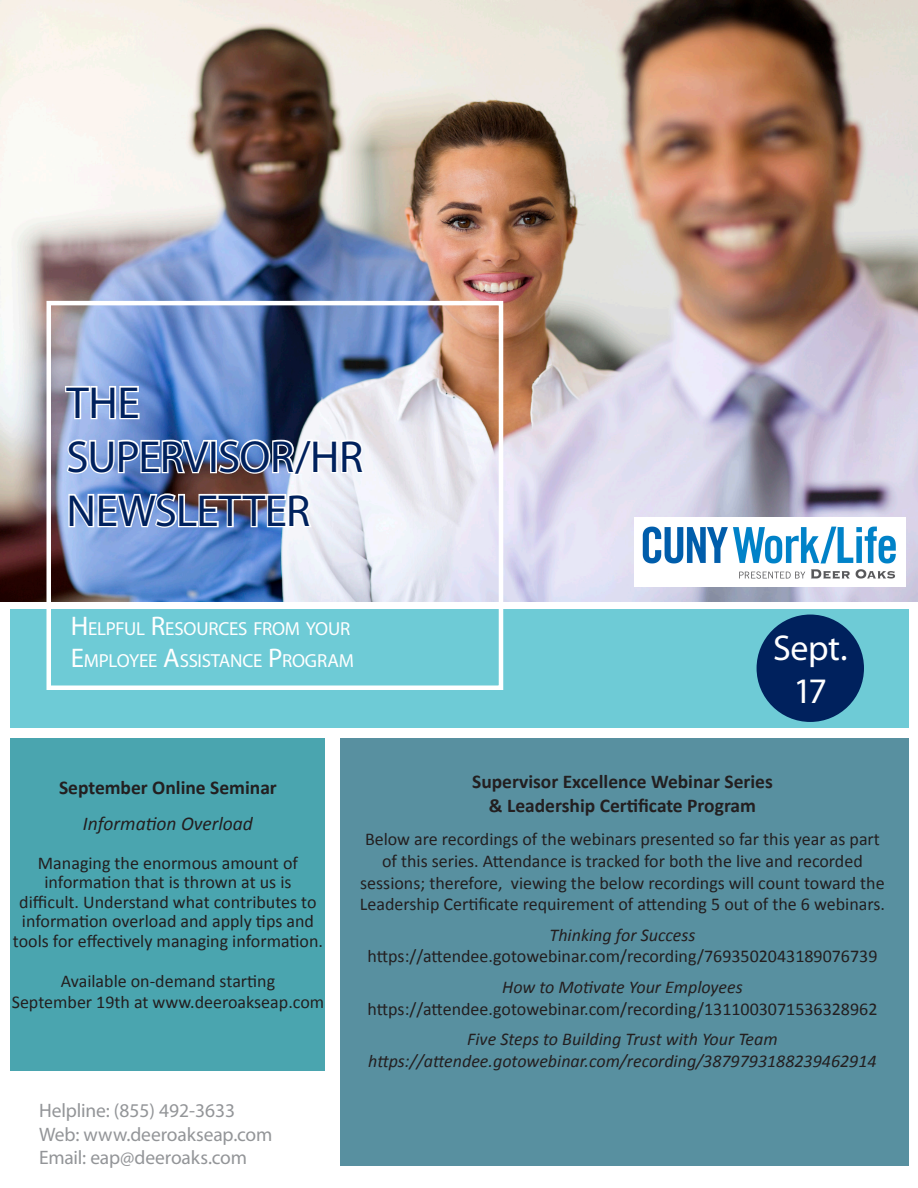
<style>
.page{position:relative;width:918px;height:1188px;background:#fff}
.page>*{position:absolute;margin:0;border:0;box-sizing:border-box;transform-origin:0 0}
.t1{font:45px "Myriad Pro";letter-spacing:-.015em;color:#00215d}
.t2{font:36px "Myriad Pro";letter-spacing:-.01em;color:#fff}
.t3{font:700 19.5px "Calibri";color:#231f20}
.Fotolia_W{font:19.5px "Myriad Pro";letter-spacing:-.005em;color:#939598}
.t4{font:italic 19.5px "Calibri";color:#231f20}
.t5{font:18.9px "Myriad Pro";letter-spacing:-.015em;color:#fff}
.t6{font:18px/19.5px "Calibri";color:#231f20;text-align:center}
.t7{font:italic 18px "Calibri";color:#231f20}
.s1{font-size:27px}
</style>
<div class="page">
<img style="left:0;top:0;width:918px;height:602px">
<div style="left:10px;top:738px;width:316px;height:333px;background:#4aa5af"></div>
<div style="left:10px;top:609px;width:899px;height:119px;background:#6ecbd6"></div>
<div style="left:340px;top:738px;width:569px;height:428px;background:#5890a0"></div>
<div style="left:757px;top:615px;width:107px;height:107px;background:#00215d;border-radius:50%"></div>
<div style="left:46px;top:301px;width:457px;height:389px;border:4px solid #fff"></div>
<svg style="left:64px;top:384px;width:77px;height:37px"></svg>
<img style="left:64px;top:438px;width:303px;height:39px">
<img style="left:67px;top:491px;width:247px;height:39px">
<img style="left:635px;top:517px;width:271px;height:70px">
<p class="t1" style="left:67px;top:375px;width:75px">THE</p>
<p class="t1" style="left:67px;top:429px;width:298px">SUPERVISOR/HR</p>
<p class="t1" style="left:67px;top:483px;width:245px">NEWSLETTER</p>
<p class="t5" style="left:71px;top:617px;width:279px"><span class="s1">H</span>ELPFUL <span class="s1">R</span>ESOURCES FROM YOUR</p>
<p class="t5" style="left:71px;top:649px;width:285px"><span class="s1">E</span>MPLOYEE <span class="s1">A</span>SSISTANCE <span class="s1">P</span>ROGRAM</p>
<p class="t2" style="left:773px;top:626px;width:76px">Sept.</p>
<p class="t2" style="left:794px;top:669px;width:35px">17</p>
<p class="t3" style="left:59px;top:775px;width:219px">September Online Seminar</p>
<p class="t4" style="left:83px;top:810px;width:172px">Information Overload</p>
<p class="t6" style="left:13px;top:853px;width:312px">Managing the enormous amount of information that is thrown at us is difficult. Understand what contributes to information overload and apply tips and tools for effectively managing information.</p>
<p class="t6" style="left:61px;top:972px;width:216px">Available on-demand starting</p>
<p class="t6" style="left:12px;top:993px;width:314px">September 19th at www.deeroakseap.com</p>
<p class="Fotolia_W" style="left:39px;top:1099px;width:197px">Helpline: (855) 492-3633</p>
<p class="Fotolia_W" style="left:39px;top:1122px;width:235px">Web: www.deeroakseap.com</p>
<p class="Fotolia_W" style="left:39px;top:1145px;width:209px">Email: eap@deeroaks.com</p>
<p class="t3" style="left:472px;top:769px;width:302px">Supervisor Excellence Webinar Series</p>
<p class="t3" style="left:489px;top:793px;width:269px">&amp; Leadership Certificate Program</p>
<p class="t6" style="left:360px;top:829px;width:527px;line-height:21.6px">Below are recordings of the webinars presented so far this year as part of this series. Attendance is tracked for both the live and recorded sessions; therefore, viewing the below recordings will count toward the Leadership Certificate requirement of attending 5 out of the 6 webinars.</p>
<p class="t7" style="left:550px;top:923px;width:147px">Thinking for Success</p>
<p class="t6" style="left:368px;top:947px;width:511px">https://attendee.gotowebinar.com/recording/7693502043189076739</p>
<p class="t7" style="left:502px;top:975px;width:242px">How to Motivate Your Employees</p>
<p class="t6" style="left:368px;top:999px;width:511px">https://attendee.gotowebinar.com/recording/1311003071536328962</p>
<p class="t7" style="left:467px;top:1027px;width:312px">Five Steps to Building Trust with Your Team</p>
<p class="t7" style="left:368px;top:1049px;width:510px">https://attendee.gotowebinar.com/recording/3879793188239462914</p>
</div>
